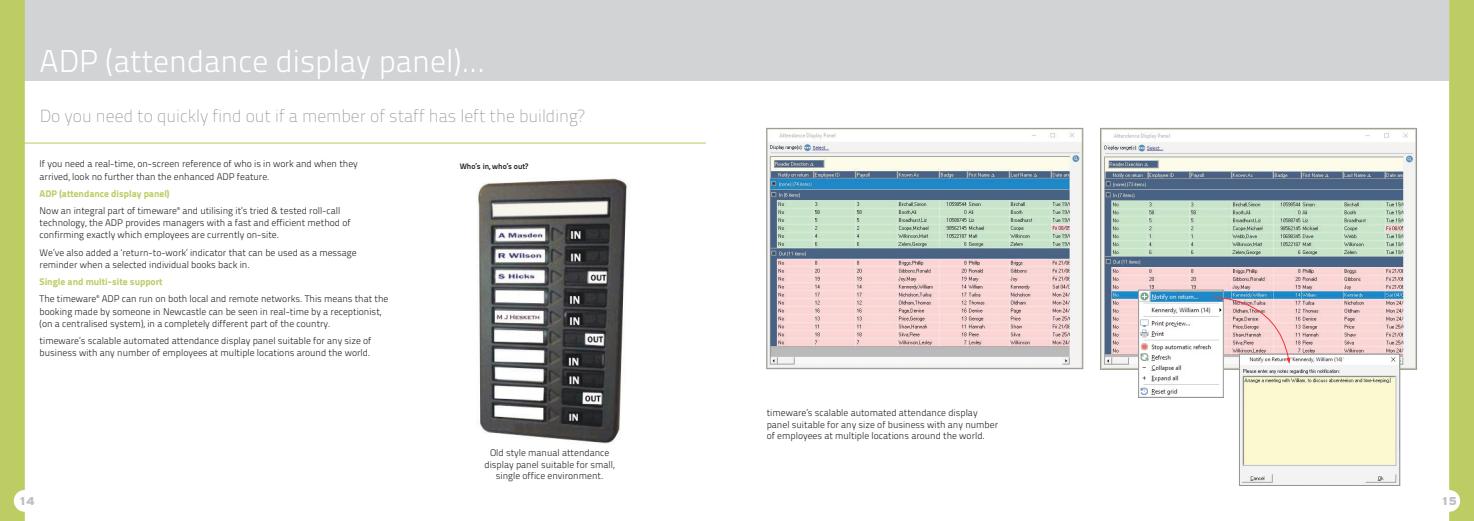
<style>
.page{position:relative;width:1474px;height:521px;background:#fff}
.page>*{position:absolute;margin:0;border:0;box-sizing:border-box;transform-origin:0 0}
.t1{font:31.5px "Titillium Text 22 L 250 wt";color:#fff}
.t2{font:17.5px "Titillium Text 22 L 1 wt";color:#949698}
.t3{font:11.38px "I513 Interstate Black";color:#bcbec0}
.t4{font:9.62px/12.2px "Titillium Text 22 L 250 wt";color:#231f20}
.t5{font:9.62px "Titillium Text 22 L 999 wt";color:#bdcc63}
.t6{font:7.88px "Titillium Text 22 L 800 wt";color:#231f20}
</style>
<div class="page">
<img style="left:478px;top:178px;width:149px;height:266px">
<div style="left:25px;top:0;width:1424px;height:81px;background:#d1d3d4"></div>
<div style="left:0;top:0;width:25px;height:521px;background:#bdcc63"></div>
<svg style="left:1449px;top:0;width:24px;height:521px"></svg>
<hr style="left:9px;top:143px;width:697px;height:1px;background:#bdcc63">
<img style="left:768px;top:133px;width:313px;height:234px">
<div style="left:766px;top:128px;width:317px;height:241px;border:1px solid #949698"></div>
<img style="left:1102px;top:133px;width:312px;height:234px">
<div style="left:1100px;top:128px;width:316px;height:241px;border:1px solid #949698"></div>
<img style="left:1241px;top:356px;width:156px;height:128px">
<div style="left:1239px;top:354px;width:160px;height:132px;border:1px solid #949698"></div>
<img style="left:1140px;top:292px;width:81px;height:103px">
<div style="left:1138px;top:290px;width:85px;height:107px;border:1px solid #949698"></div>
<svg style="left:1212px;top:295px;width:78px;height:69px"></svg>
<h1 class="t1" style="left:40px;top:38px;width:447px">ADP (attendance display panel)...</h1>
<h2 class="t2" style="left:40px;top:104px;width:546px">Do you need to quickly find out if a member of staff has left the building?</h2>
<p class="t4" style="left:40px;top:157px;width:320px">If you need a real-time, on-screen reference of who is in work and when they arrived, look no further than the enhanced ADP feature.</p>
<p class="t5" style="left:40px;top:186px;width:131px">ADP (attendance display panel)</p>
<p class="t4" style="left:40px;top:204px;width:312px">Now an integral part of timeware<sup>®</sup> and utilising it’s tried &amp; tested roll-call technology, the ADP provides managers with a fast and efficient method of confirming exactly which employees are currently on-site.</p>
<p class="t4" style="left:40px;top:246px;width:319px">We’ve also added a ‘return-to-work’ indicator that can be used as a message reminder when a selected individual books back in.</p>
<p class="t5" style="left:40px;top:274px;width:124px">Single and multi-site support</p>
<p class="t4" style="left:40px;top:292px;width:350px">The timeware<sup>®</sup> ADP can run on both local and remote networks. This means that the booking made by someone in Newcastle can be seen in real-time by a receptionist, (on a centralised system), in a completely different part of the country.</p>
<p class="t4" style="left:40px;top:334px;width:333px">timeware’s scalable automated attendance display panel suitable for any size of business with any number of employees at multiple locations around the world.</p>
<p class="t6" style="left:459px;top:160px;width:70px">Who’s in, who’s out?</p>
<p class="t4" style="left:484px;top:446px;width:132px;line-height:11.5px;text-align:center">Old style manual attendance display panel suitable for small, single office environment.</p>
<p class="t4" style="left:766px;top:406px;width:233px;line-height:11.5px">timeware’s scalable automated attendance display panel suitable for any size of business with any number of employees at multiple locations around the world.</p>
<p class="t3" style="left:18px;top:494px;width:17px">14</p>
<p class="t3" style="left:1440px;top:494px;width:17px">15</p>
</div>
